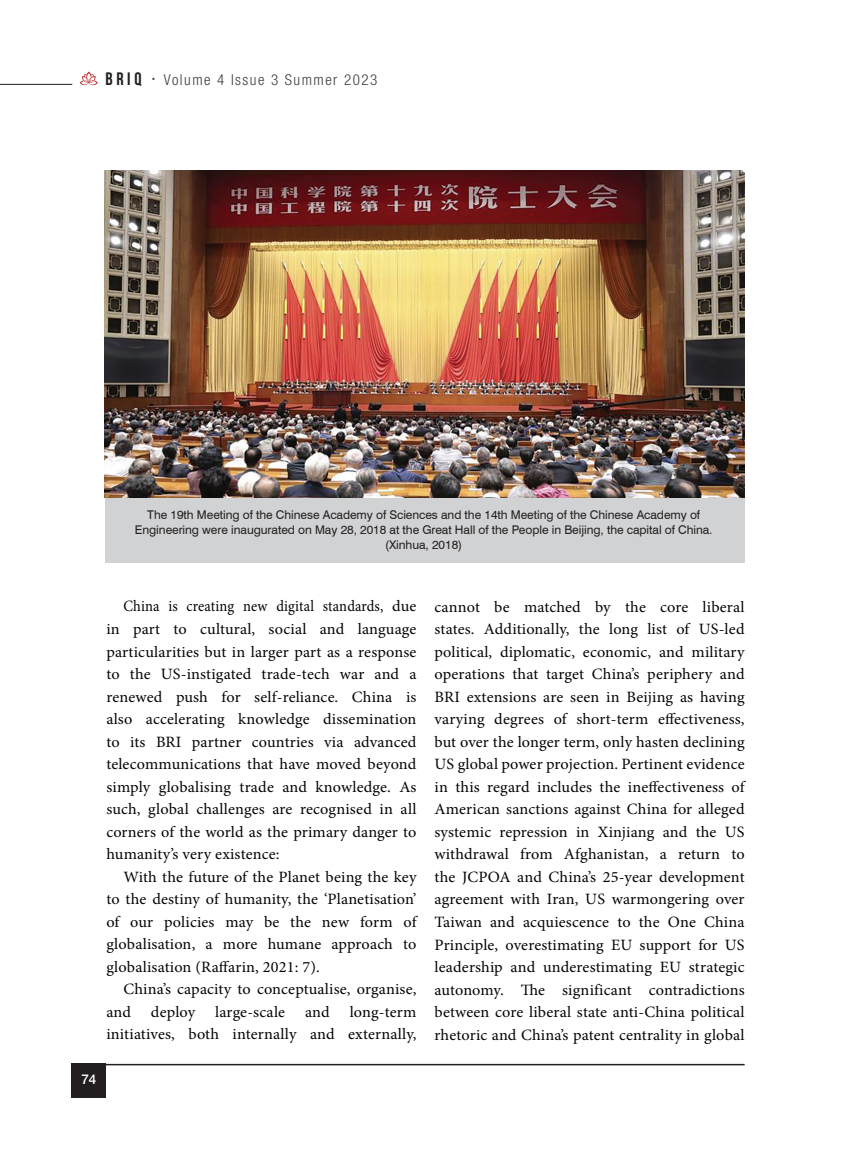
<style>
.page{position:relative;width:851px;height:1149px;background:#fff}
.page>*{position:absolute;margin:0;border:0;box-sizing:border-box;transform-origin:0 0}
.t1{font:15.75px/22.5px "Minion Pro";letter-spacing:.01em;color:#040503;text-align:justify}
.t2{font:15.75px/22.5px "Minion Pro";letter-spacing:.01em;color:#040503;text-align:justify;scale:.92 1}
.t3{font:300 condensed 15px "Helvetica Neue LT Com";letter-spacing:.1em;color:#3e3e3f}
.t4{font:500 13.5px "Helvetica Neue LT Pro";color:#fff}
.t5{font:12px/15px "Swiss 721 BT";letter-spacing:-.005em;color:#231f20;text-align:center}
.s1{font-family:"Bebas Neue";font-weight:700;font-stretch:normal;font-size:18px;color:#231f20}
</style>
<div class="page">
<hr style="left:72px;top:1063px;width:672px;height:1px;background:#231f20">
<hr style="left:0;top:84px;width:72px;height:1px;background:#231f20">
<svg style="left:80px;top:71px;width:18px;height:14px"></svg>
<div style="left:72px;top:1063px;width:34px;height:34px;background:#231f20"></div>
<img style="left:105px;top:170px;width:639px;height:327px">
<div style="left:105px;top:497px;width:639px;height:65px;background:#d1d2d4"></div>
<p class="t3" style="left:105px;top:71px;width:273px"><span class="s1">BRIq</span> <sup>•</sup> Volume 4 Issue 3 Summer 2023</p>
<p class="t5" style="left:135px;top:506px;width:579px">The 19th Meeting of the Chinese Academy of Sciences and the 14th Meeting of the Chinese Academy of<br>Engineering were inaugurated on May 28, 2018 at the Great Hall of the People in Beijing, the capital of China. (Xinhua, 2018)</p>
<p class="t2" style="left:106px;top:595px;width:338px;text-indent:17px">China is creating new digital standards, due in part to cultural, social and language particularities but in larger part as a response to the US-instigated trade-tech war and a renewed push for self-reliance. China is also accelerating knowledge dissemination to its BRI partner countries via advanced telecommunications that have moved beyond simply globalising trade and knowledge. As such, global challenges are recognised in all corners of the world as the primary danger to humanity’s very existence:</p>
<p class="t1" style="left:106px;top:865px;width:311px;text-indent:17px">With the future of the Planet being the key to the destiny of humanity, the ‘Planetisation’ of our policies may be the new form of globalisation, a more humane approach to globalisation (Raffarin, 2021: 7).</p>
<p class="t1" style="left:106px;top:977px;width:311px;text-indent:17px">China’s capacity to conceptualise, organise, and</p>
<p class="t1" style="left:106px;top:1000px;width:311px;text-align:right">long-term<br>initiatives, both internally and externally,</p>
<p class="t1" style="left:151px;top:1000px;width:46px">deploy</p>
<p class="t1" style="left:215px;top:1000px;width:71px">large-scale</p>
<p class="t1" style="left:305px;top:1000px;width:26px">and</p>
<p class="t4" style="left:81px;top:1070px;width:17px">74</p>
<p class="t1" style="left:434px;top:595px;width:311px">cannot be matched by the core liberal states. Additionally, the long list of US-led political, diplomatic, economic, and military operations that target China’s periphery and BRI extensions are seen in Beijing as having varying degrees of short-term effectiveness, but over the longer term, only hasten declining US global power projection. Pertinent evidence in this regard includes the ineffectiveness of American sanctions against China for alleged systemic repression in Xinjiang and the US withdrawal from Afghanistan, a return to the JCPOA and China’s 25-year development agreement with Iran, US warmongering over Taiwan and acquiescence to the One China Principle, overestimating EU support for US leadership and underestimating EU strategic autonomy. The significant contradictions between core liberal state anti-China political rhetoric and China’s patent centrality in global</p>
</div>
